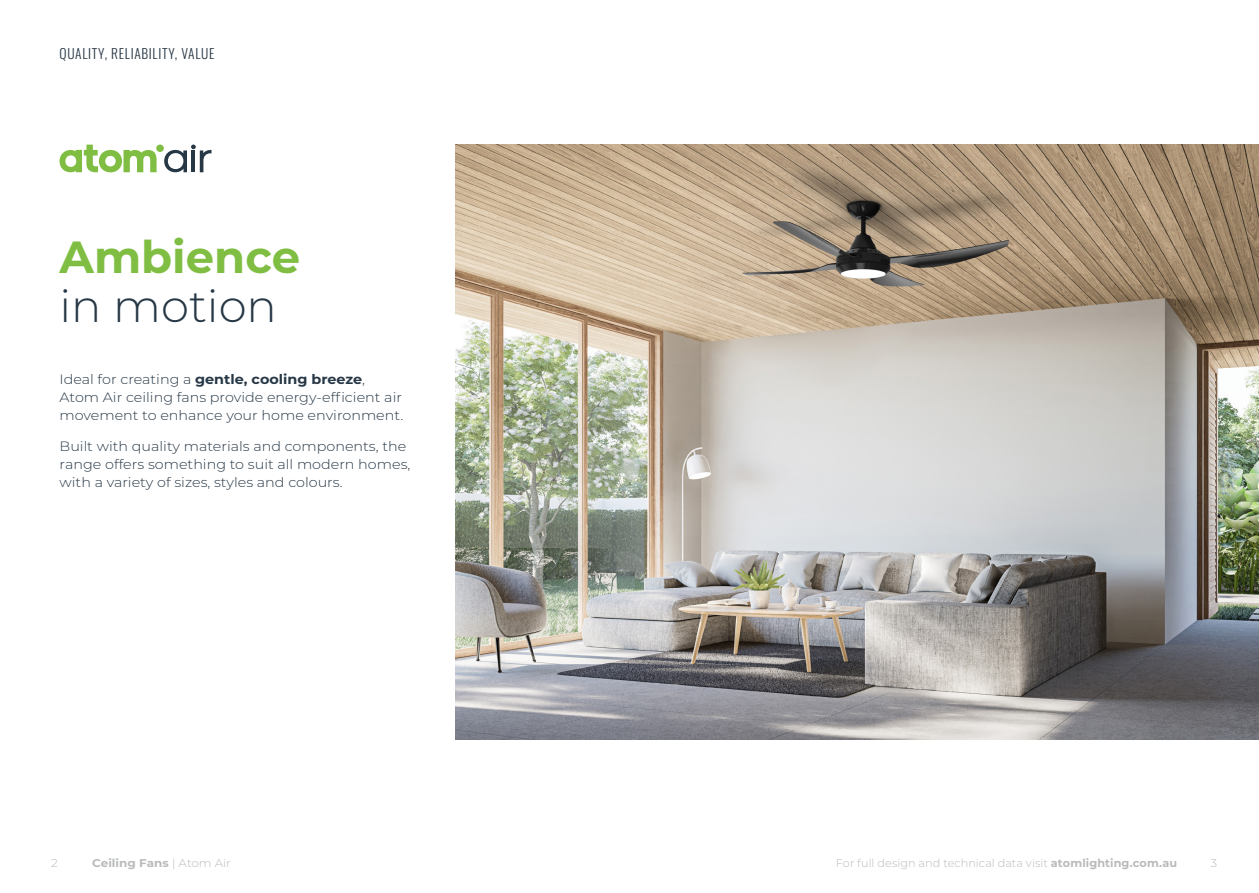
<style>
.page{position:relative;width:1259px;height:893px;background:#fff}
.page>*{position:absolute;margin:0;border:0;box-sizing:border-box;transform-origin:0 0}
.t1{font:700 45px "Montserrat";color:#7fbe42}
.t2{font:300 45px "Montserrat";color:#263746}
.t3{font:300 13.5px/18px "Montserrat";color:#263746;scale:1.06 1}
.t4{font:300 13.5px "Oswald";letter-spacing:.05em;color:#263746}
.t5{font:300 11.25px "Montserrat";letter-spacing:.005em;color:#b8babc}
.t6{font:700 11.25px "Montserrat";color:#b8babc;scale:1.06 1}
.t7{font:300 11.25px "Montserrat";letter-spacing:.005em;color:#b8babc;scale:1.06 1}
.s1{font-weight:700}
.s2{font-weight:300}
</style>
<div class="page">
<img style="left:455px;top:145px;width:804px;height:595px">
<svg style="left:60px;top:145px;width:97px;height:27px"></svg>
<div style="left:156px;top:145px;width:8px;height:7px;background:#7fbe42;border-radius:50%"></div>
<svg style="left:164px;top:145px;width:47px;height:27px"></svg>
<p class="t4" style="left:60px;top:41px;width:156px">QUALITY, RELIABILITY, VALUE</p>
<h1 class="t1" style="left:60px;top:225px;width:242px">Ambience</h1>
<h1 class="t2" style="left:60px;top:275px;width:219px">in motion</h1>
<p class="t3" style="left:60px;top:370px;width:326px">Ideal for creating a <span class="s1">gentle, cooling breeze</span>,<br>Atom Air ceiling fans provide energy-efficient air movement to enhance your home environment.</p>
<p class="t3" style="left:60px;top:437px;width:332px">Built with quality materials and components, the range offers something to suit all modern homes, with a variety of sizes, styles and colours.</p>
<p class="t7" style="left:51px;top:856px;width:8px">2</p>
<p class="t6" style="left:92px;top:855px;width:132px">Ceiling Fans <span class="s2">| Atom Air</span></p>
<p class="t5" style="left:835px;top:856px;width:343px">For full design and technical data visit <span class="s1">atomlighting.com.au</span></p>
<p class="t7" style="left:1210px;top:856px;width:8px">3</p>
</div>
